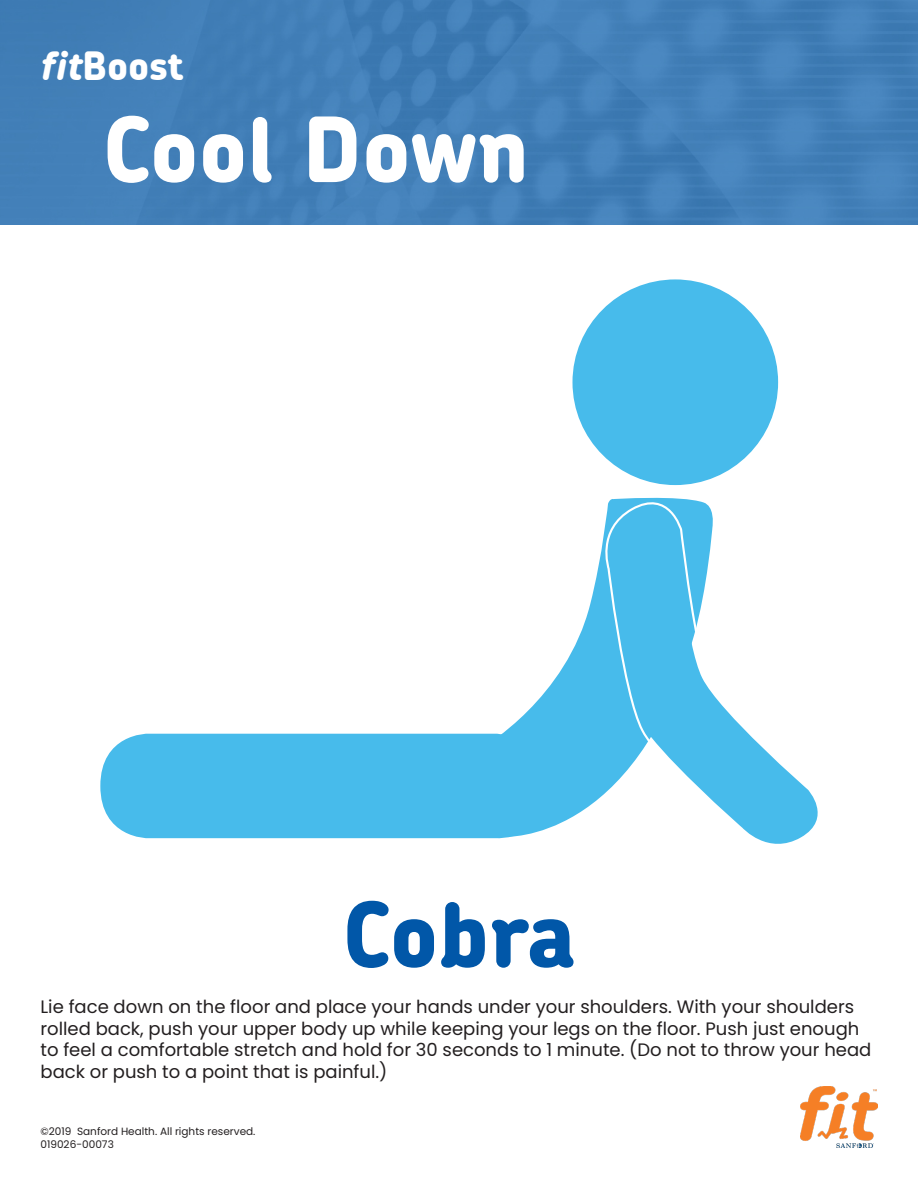
<style>
.page{position:relative;width:918px;height:1188px;background:#fff}
.page>*{position:absolute;margin:0;border:0;box-sizing:border-box;transform-origin:0 0}
.t1{font:800 90px "Chevin";color:#fff}
.t2{font:800 90px "Chevin";letter-spacing:-.005em;color:#0157a8}
.t3{font:800 39px "Chevin";letter-spacing:-.005em;color:#fff}
.t4{font:18px/21.6px "Poppins";color:#231f20}
.t5{font:10.5px/12.6px "Poppins";color:#231f20}
.s1{font-style:italic}
</style>
<div class="page">
<img style="left:800px;top:1087px;width:78px;height:61px">
<div style="left:0;top:0;width:918px;height:225px;background:#4380b9"></div>
<svg style="left:483px;top:579px;width:116px;height:250px"></svg>
<div style="left:100px;top:735px;width:448px;height:104px;background:#47bbeb"></div>
<div style="left:572px;top:279px;width:206px;height:206px;background:#47bbeb;border-radius:50%"></div>
<svg style="left:599px;top:501px;width:219px;height:343px"></svg>
<svg style="left:596px;top:485px;width:105px;height:266px;background:#5dc3ed"></svg>
<p class="t3" style="left:40px;top:40px;width:145px"><span class="s1">fit</span>Boost</p>
<p class="t1" style="left:102px;top:90px;width:429px">Cool Down</p>
<p class="t2" style="left:342px;top:875px;width:236px">Cobra</p>
<p class="t4" style="left:40px;top:996px;width:832px">Lie face down on the floor and place your hands under your shoulders. With your shoulders rolled back, push your upper body up while keeping your legs on the floor. Push just enough to feel a comfortable stretch and hold for 30 seconds to 1 minute. (Do not to throw your head back or push to a point that is painful.)</p>
<p class="t5" style="left:40px;top:1125px;width:217px">©2019 Sanford Health. All rights reserved.<br>019026-00073</p>
</div>
